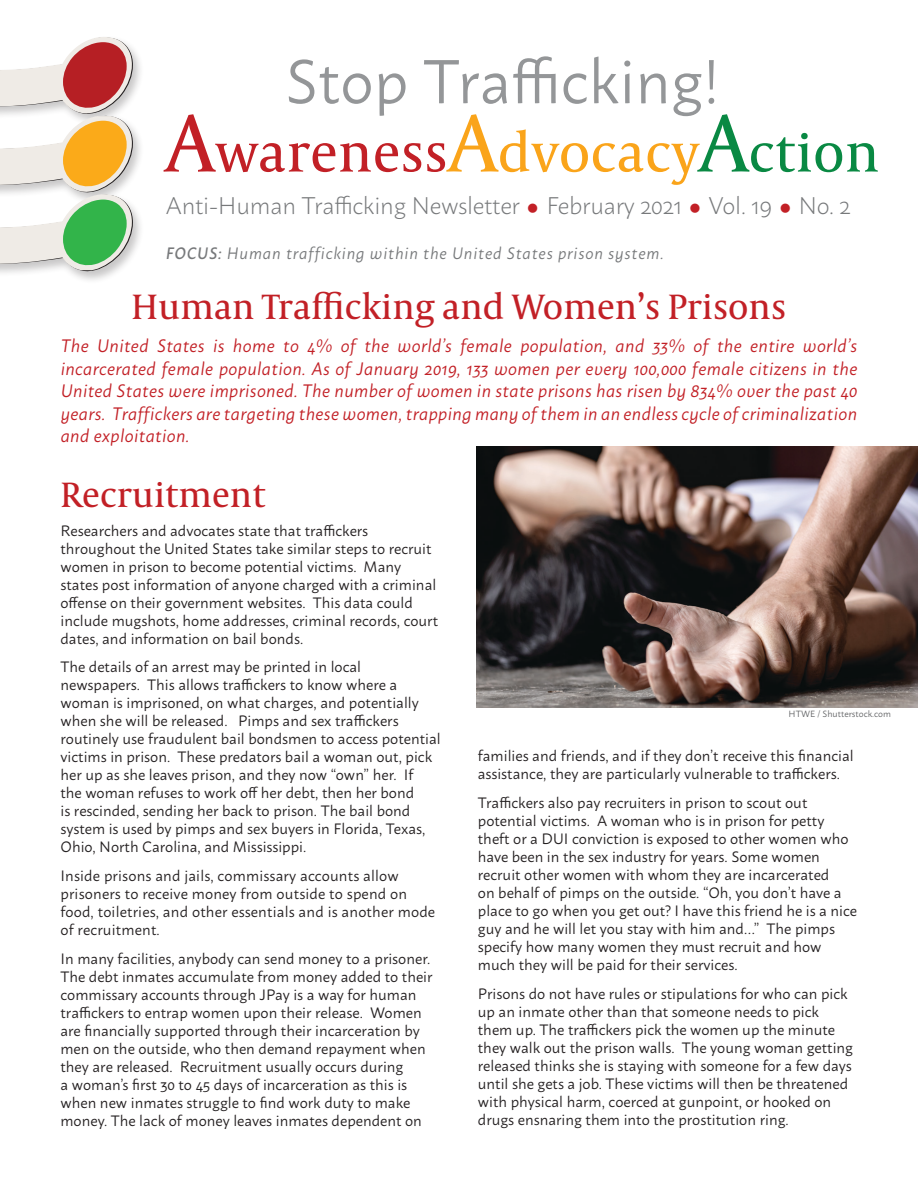
<style>
.page{position:relative;width:918px;height:1188px;background:#fff}
.page>*{position:absolute;margin:0;border:0;box-sizing:border-box;transform-origin:0 0}
.t1{font:61.5px "Macho";color:#949698}
.t2{font:55.5px "Capitolium News 2";letter-spacing:.005em;color:#c22026}
.t3{font:36px "Capitolium News 2";color:#c22026}
.t4{font:300 24px "Macho";letter-spacing:-.01em;color:#77797b}
.t5{font:italic 18px/22.5px "Macho";letter-spacing:.02em;color:#c22026;text-align:justify}
.t6{font:italic 16.5px "Macho";letter-spacing:.05em;color:#77797b}
.t7{font:15px/18px "Macho";color:#231f20}
.t8{font:9px "Macho";color:#636466}
.s1{font-size:83.25px}
.s2{font-size:83.25px;color:#faa41a}
.s3{color:#faa41a}
.s4{font-size:83.25px;color:#098943}
.s5{color:#098943}
.s6{color:#c22026}
.s7{font-weight:500}
</style>
<div class="page">
<div style="left:0;top:35px;width:144px;height:249px;background:#231f20;opacity:.25"></div>
<svg style="left:0;top:36px;width:133px;height:236px"></svg>
<img style="left:476px;top:447px;width:442px;height:260px">
<p class="t1" style="left:285px;top:28px;width:436px">Stop Trafficking!</p>
<p class="t2" style="left:165px;top:114px;width:716px"><span class="s1">A</span>wareness<span class="s2">A</span><span class="s3">dvocacy</span><span class="s4">A</span><span class="s5">ction</span></p>
<p class="t4" style="left:166px;top:185px;width:686px">Anti-Human Trafficking Newsletter <span class="s6">●</span> February 2021 <span class="s6">●</span> Vol. 19 <span class="s6">●</span> No. 2</p>
<p class="t6" style="left:166px;top:239px;width:499px"><span class="s7">FOCUS:</span> Human trafficking within the United States prison system.</p>
<p class="t3" style="left:132px;top:282px;width:656px">Human Trafficking and Women’s Prisons</p>
<p class="t5" style="left:61px;top:333px;width:798px">The United States is home to 4% of the world’s female population, and 33% of the entire world’s incarcerated female population. As of January 2019, 133 women per every 100,000 female citizens in the United States were imprisoned. The number of women in state prisons has risen by 834% over the past 40 years. Traffickers are targeting these women, trapping many of them in an endless cycle of criminalization and exploitation.</p>
<p class="t3" style="left:60px;top:470px;width:207px">Recruitment</p>
<p class="t7" style="left:60px;top:520px;width:379px">Researchers and advocates state that traffickers throughout the United States take similar steps to recruit women in prison to become potential victims. Many states post information of anyone charged with a criminal offense on their government websites. This data could include mugshots, home addresses, criminal records, court dates, and information on bail bonds.</p>
<p class="t7" style="left:60px;top:657px;width:382px">The details of an arrest may be printed in local newspapers. This allows traffickers to know where a woman is imprisoned, on what charges, and potentially when she will be released. Pimps and sex traffickers routinely use fraudulent bail bondsmen to access potential victims in prison. These predators bail a woman out, pick her up as she leaves prison, and they now “own” her. If<br>the woman refuses to work off her debt, then her bond<br>is rescinded, sending her back to prison. The bail bond system is used by pimps and sex buyers in Florida, Texas, Ohio, North Carolina, and Mississippi.</p>
<p class="t7" style="left:60px;top:865px;width:376px">Inside prisons and jails, commissary accounts allow prisoners to receive money from outside to spend on food, toiletries, and other essentials and is another mode of recruitment.</p>
<p class="t7" style="left:60px;top:948px;width:374px">In many facilities, anybody can send money to a prisoner.<br>The debt inmates accumulate from money added to their commissary accounts through JPay is a way for human traffickers to entrap women upon their release. Women are financially supported through their incarceration by men on the outside, who then demand repayment when they are released. Recruitment usually occurs during<br>a woman’s first 30 to 45 days of incarceration as this is when new inmates struggle to find work duty to make money. The lack of money leaves inmates dependent on</p>
<p class="t8" style="left:789px;top:706px;width:104px">HTWE / Shutterstock.com</p>
<p class="t7" style="left:478px;top:745px;width:377px">families and friends, and if they don’t receive this financial assistance, they are particularly vulnerable to traffickers.</p>
<p class="t7" style="left:478px;top:792px;width:381px">Traffickers also pay recruiters in prison to scout out potential victims. A woman who is in prison for petty theft or a DUI conviction is exposed to other women who have been in the sex industry for years. Some women recruit other women with whom they are incarcerated<br>on behalf of pimps on the outside. “Oh, you don’t have a place to go when you get out? I have this friend he is a nice guy and he will let you stay with him and…” The pimps specify how many women they must recruit and how much they will be paid for their services.</p>
<p class="t7" style="left:478px;top:983px;width:377px">Prisons do not have rules or stipulations for who can pick up an inmate other than that someone needs to pick them up. The traffickers pick the women up the minute they walk out the prison walls. The young woman getting released thinks she is staying with someone for a few days until she gets a job. These victims will then be threatened with physical harm, coerced at gunpoint, or hooked on drugs ensnaring them into the prostitution ring.</p>
</div>
